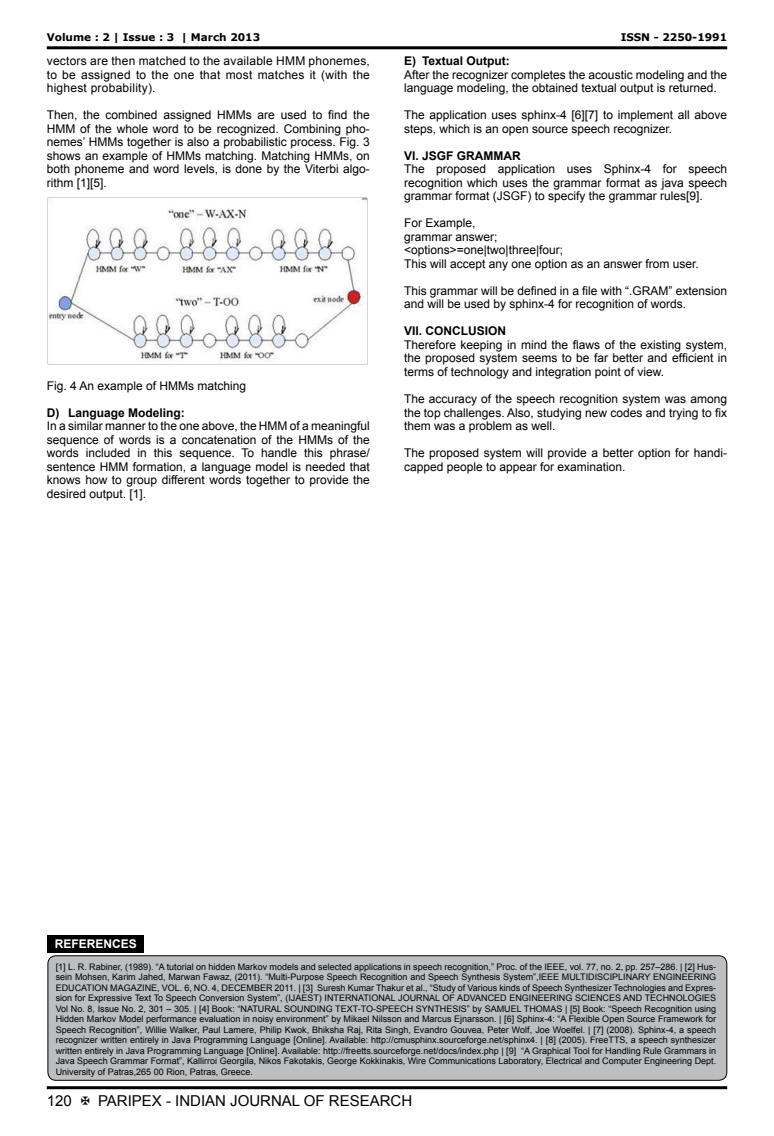
<style>
.page{position:relative;width:774px;height:1136px;background:#fff}
.page>*{position:absolute;margin:0;border:0;box-sizing:border-box;transform-origin:0 0}
.t1{font:15px "Arial";color:#000}
.t2{font:12px/13.5px "Arial";color:#000;text-align:justify}
.t3{font:700 12px "Arial";color:#000}
.t4{font:700 12px "Arial";color:#fff}
.t5{font:700 10.5px "Verdana";color:#000}
.t6{font:9px/10.5px "Arial";color:#000;text-align:justify}
</style>
<div class="page">
<hr style="left:47px;top:46px;width:680px;height:3px;background:#000">
<hr style="left:47px;top:1086px;width:680px;height:3px;background:#000">
<img style="left:48px;top:198px;width:319px;height:164px">
<div style="left:48px;top:955px;width:679px;height:125px;background:#bcbec0;border-radius:8px"></div>
<div style="left:48px;top:955px;width:679px;height:125px;border:1px solid #000;border-radius:8px"></div>
<div style="left:48px;top:935px;width:96px;height:17px;background:#000"></div>
<p class="t5" style="left:47px;top:33px;width:215px">Volume : 2 | Issue : 3 | March 2013</p>
<p class="t5" style="left:621px;top:33px;width:108px">ISSN - 2250-1991</p>
<p class="t2" style="left:47px;top:55px;width:325px">vectors are then matched to the available HMM phonemes, to be assigned to the one that most matches it (with the highest probability).</p>
<p class="t2" style="left:47px;top:108px;width:325px">Then, the combined assigned HMMs are used to find the HMM of the whole word to be recognized. Combining pho&shy;nemes’ HMMs together is also a probabilistic process. Fig. 3 shows an example of HMMs matching. Matching HMMs, on both phoneme and word levels, is done by the Viterbi algo&shy;rithm [1][5].</p>
<p class="t2" style="left:47px;top:379px;width:201px">Fig. 4 An example of HMMs matching</p>
<p class="t3" style="left:47px;top:408px;width:140px">D) Language Modeling:</p>
<p class="t2" style="left:47px;top:420px;width:325px">In a similar manner to the one above, the HMM of a meaningful sequence of words is a concatenation of the HMMs of the words included in this sequence. To handle this phrase/ sentence HMM formation, a language model is needed that knows how to group different words together to provide the desired output. [1].</p>
<p class="t3" style="left:404px;top:57px;width:107px">E) Textual Output:</p>
<p class="t2" style="left:404px;top:69px;width:325px">After the recognizer completes the acoustic modeling and the language modeling, the obtained textual output is returned.</p>
<p class="t2" style="left:404px;top:109px;width:325px">The application uses sphinx-4 [6][7] to implement all above steps, which is an open source speech recognizer.</p>
<p class="t3" style="left:404px;top:151px;width:118px">VI. JSGF GRAMMAR</p>
<p class="t2" style="left:404px;top:163px;width:325px">The proposed application uses Sphinx-4 for speech recognition which uses the grammar format as java speech grammar format (JSGF) to specify the grammar rules[9].</p>
<p class="t2" style="left:404px;top:217px;width:296px;text-align:left">For Example,<br>grammar answer;<br>&lt;options&gt;=one|two|three|four;<br>This will accept any one option as an answer from user.</p>
<p class="t2" style="left:404px;top:284px;width:325px">This grammar will be defined in a file with “.GRAM” extension and will be used by sphinx-4 for recognition of words.</p>
<p class="t3" style="left:404px;top:327px;width:104px">VII. CONCLUSION</p>
<p class="t2" style="left:404px;top:338px;width:325px">Therefore keeping in mind the flaws of the existing system, the proposed system seems to be far better and efficient in terms of technology and integration point of view.</p>
<p class="t2" style="left:404px;top:393px;width:325px">The accuracy of the speech recognition system was among the top challenges. Also, studying new codes and trying to fix them was a problem as well.</p>
<p class="t2" style="left:404px;top:447px;width:325px">The proposed system will provide a better option for handi&shy;capped people to appear for examination.</p>
<p class="t4" style="left:55px;top:939px;width:84px">REFERENCES</p>
<p class="t6" style="left:56px;top:961px;width:662px">[1] L. R. Rabiner, (1989). “A tutorial on hidden Markov models and selected applications in speech recognition,” Proc. of the IEEE, vol. 77, no. 2, pp. 257–286. | [2] Hus&shy;sein Mohsen, Karim Jahed, Marwan Fawaz, (2011). “Multi-Purpose Speech Recognition and Speech Synthesis System”,IEEE MULTIDISCIPLINARY ENGINEERING EDUCATION MAGAZINE, VOL. 6, NO. 4, DECEMBER 2011. | [3] Suresh Kumar Thakur et al., “Study of Various kinds of Speech Synthesizer Technologies and Expres&shy;sion for Expressive Text To Speech Conversion System”, (IJAEST) INTERNATIONAL JOURNAL OF ADVANCED ENGINEERING SCIENCES AND TECHNOLOGIES Vol No. 8, Issue No. 2, 301 – 305. | [4] Book: “NATURAL SOUNDING TEXT-TO-SPEECH SYNTHESIS” by SAMUEL THOMAS | [5] Book: “Speech Recognition using Hidden Markov Model performance evaluation in noisy environment” by Mikael Nilsson and Marcus Ejnarsson. | [6] Sphinx-4: “A Flexible Open Source Framework for Speech Recognition”, Willie Walker, Paul Lamere, Philip Kwok, Bhiksha Raj, Rita Singh, Evandro Gouvea, Peter Wolf, Joe Woelfel. | [7] (2008). Sphinx-4, a speech recognizer written entirely in Java Programming Language [Online]. Available: http://cmusphinx.sourceforge.net/sphinx4. | [8] (2005). FreeTTS, a speech synthesizer written entirely in Java Programming Language [Online]. Available: http://freetts.sourceforge.net/docs/index.php | [9] “A Graphical Tool for Handling Rule Grammars in Java Speech Grammar Format”, Kallirroi Georgila, Nikos Fakotakis, George Kokkinakis, Wire Communications Laboratory, Electrical and Computer Engineering Dept.<br>University of Patras,265 00 Rion, Patras, Greece.</p>
<p class="t1" style="left:47px;top:1094px;width:27px">120</p>
<p class="t1" style="left:98px;top:1094px;width:316px">PARIPEX - INDIAN JOURNAL OF RESEARCH</p>
</div>
